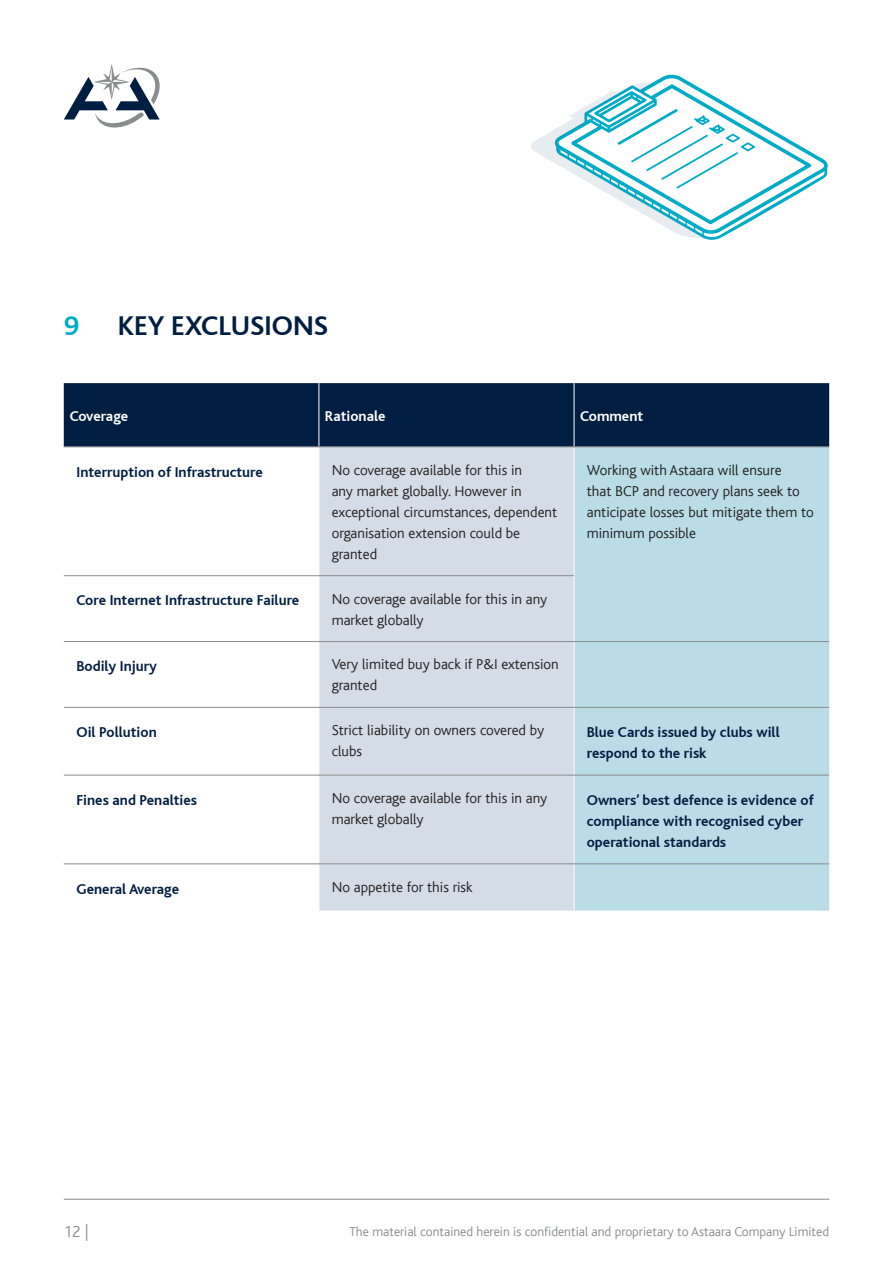
<style>
.page{position:relative;width:893px;height:1263px;background:#fff}
.page>*{position:absolute;margin:0;border:0;box-sizing:border-box;transform-origin:0 0}
.t1{font:700 28.5px "Bliss";color:#001e41}
.t2{font:700 28.5px "Bliss";color:#00acc8}
.t3{font:300 16.5px "Bliss";color:#8b8c8e}
.Body_Text{font:300 15px/21px "Bliss";color:#231f20}
.Body_Text-2{font:700 15px/21px "Bliss";color:#001e41}
.Table{font:700 15px "Bliss";color:#001e41}
.Table-2{font:700 15px "Bliss";color:#fff}
.t4{font:300 13.5px "Bliss";color:#8b8c8e}
</style>
<div class="page">
<hr style="left:64px;top:1199px;width:765px;height:1px;background:#8b8c8e">
<div style="left:64px;top:383px;width:765px;height:63px;background:#001e41"></div>
<svg style="left:64px;top:447px;width:255px;height:418px"></svg>
<div style="left:320px;top:447px;width:254px;height:463px;background:#d4dce7"></div>
<div style="left:575px;top:447px;width:254px;height:463px;background:#b9dce6"></div>
<hr style="left:319px;top:383px;width:1px;height:63px;background:#fff">
<hr style="left:574px;top:383px;width:1px;height:63px;background:#fff">
<hr style="left:64px;top:446px;width:255px;height:1px;background:#8b8c8e">
<hr style="left:319px;top:446px;width:255px;height:1px;background:#8b8c8e">
<hr style="left:574px;top:446px;width:255px;height:1px;background:#8b8c8e">
<hr style="left:64px;top:575px;width:255px;height:1px;background:#8b8c8e">
<hr style="left:319px;top:575px;width:255px;height:1px;background:#8b8c8e">
<hr style="left:64px;top:641px;width:255px;height:1px;background:#8b8c8e">
<hr style="left:319px;top:641px;width:255px;height:1px;background:#8b8c8e">
<hr style="left:574px;top:641px;width:255px;height:1px;background:#8b8c8e">
<hr style="left:64px;top:707px;width:255px;height:1px;background:#8b8c8e">
<hr style="left:319px;top:707px;width:255px;height:1px;background:#8b8c8e">
<hr style="left:574px;top:707px;width:255px;height:1px;background:#8b8c8e">
<hr style="left:64px;top:775px;width:255px;height:1px;background:#8b8c8e">
<hr style="left:319px;top:775px;width:255px;height:1px;background:#8b8c8e">
<hr style="left:574px;top:775px;width:255px;height:1px;background:#8b8c8e">
<hr style="left:64px;top:863px;width:255px;height:1px;background:#8b8c8e">
<hr style="left:319px;top:863px;width:255px;height:1px;background:#8b8c8e">
<hr style="left:574px;top:863px;width:255px;height:1px;background:#8b8c8e">
<svg style="left:64px;top:64px;width:96px;height:64px"></svg>
<svg style="left:531px;top:75px;width:297px;height:165px"></svg>
<p class="t2" style="left:64px;top:310px;width:17px">9</p>
<p class="t1" style="left:118px;top:310px;width:212px">KEY EXCLUSIONS</p>
<p class="Table-2" style="left:70px;top:409px;width:60px">Coverage</p>
<p class="Table-2" style="left:325px;top:409px;width:62px">Rationale</p>
<p class="Table-2" style="left:580px;top:409px;width:65px">Comment</p>
<p class="Table" style="left:77px;top:464px;width:188px">Interruption of Infrastructure</p>
<p class="Body_Text" style="left:332px;top:459px;width:227px">No coverage available for this in<br>any market globally. However in exceptional circumstances, dependent organisation extension could be granted</p>
<p class="Body_Text" style="left:587px;top:459px;width:229px">Working with Astaara will ensure<br>that BCP and recovery plans seek to anticipate losses but mitigate them to minimum possible</p>
<p class="Table" style="left:77px;top:593px;width:224px">Core Internet Infrastructure Failure</p>
<p class="Body_Text" style="left:332px;top:588px;width:217px">No coverage available for this in any market globally</p>
<p class="Table" style="left:77px;top:658px;width:82px">Bodily Injury</p>
<p class="Body_Text" style="left:332px;top:654px;width:229px">Very limited buy back if P&amp;I extension granted</p>
<p class="Table" style="left:77px;top:724px;width:82px">Oil Pollution</p>
<p class="Body_Text" style="left:332px;top:720px;width:214px">Strict liability on owners covered by clubs</p>
<p class="Body_Text-2" style="left:587px;top:722px;width:194px">Blue Cards issued by clubs will respond to the risk</p>
<p class="Table" style="left:77px;top:792px;width:122px">Fines and Penalties</p>
<p class="Body_Text" style="left:332px;top:788px;width:217px">No coverage available for this in any market globally</p>
<p class="Body_Text-2" style="left:587px;top:790px;width:229px">Owners’ best defence is evidence of compliance with recognised cyber operational standards</p>
<p class="Table" style="left:77px;top:881px;width:104px">General Average</p>
<p class="Body_Text" style="left:332px;top:876px;width:142px">No appetite for this risk</p>
<p class="t3" style="left:64px;top:1223px;width:27px">12 |</p>
<p class="t4" style="left:349px;top:1224px;width:481px">The material contained herein is confidential and proprietary to Astaara Company Limited</p>
</div>
